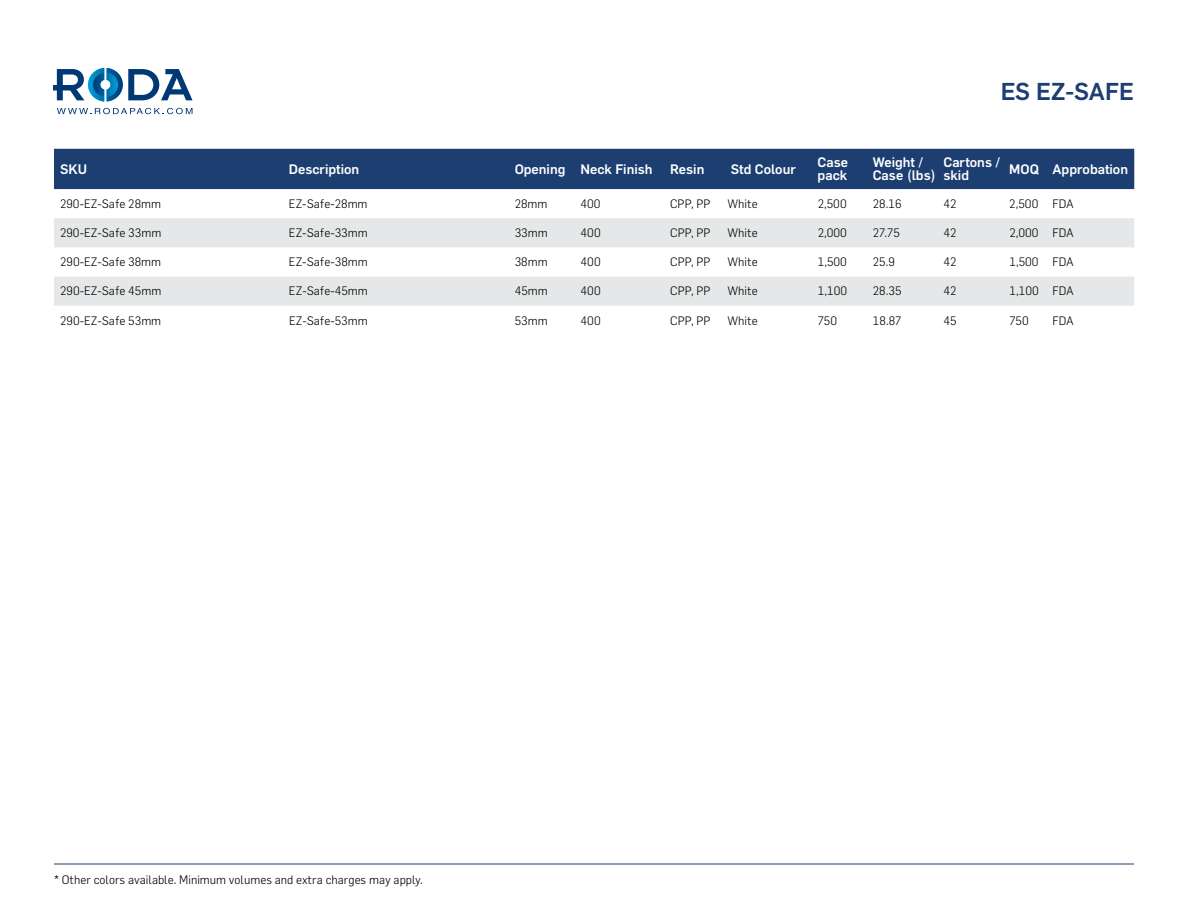
<style>
.page{position:relative;width:1188px;height:918px;background:#fff}
.page>*{position:absolute;margin:0;border:0;box-sizing:border-box;transform-origin:0 0}
.t1{font:500 24px "Flama";color:#1c3e71}
.t2{font:500 13.5px/13.5px "Flama";color:#fff}
.t3{font:300 12px "Flama";color:#000}
</style>
<div class="page">
<svg style="left:57px;top:108px;width:136px;height:6px"></svg>
<svg style="left:53px;top:68px;width:140px;height:33px"></svg>
<img style="left:88px;top:68px;width:16px;height:33px">
<img style="left:107px;top:68px;width:16px;height:33px">
<img style="left:93px;top:73px;width:11px;height:24px">
<img style="left:107px;top:73px;width:11px;height:24px">
<hr style="left:54px;top:864px;width:1080px;height:1px;background:#1c3e71">
<div style="left:54px;top:149px;width:1080px;height:40px;background:#1c3e71"></div>
<svg style="left:54px;top:218px;width:1080px;height:88px;fill:#e6e7e8"></svg>
<h1 class="t1" style="left:1001px;top:78px;width:135px">ES EZ-SAFE</h1>
<p class="t2" style="left:60px;top:162px;width:29px">SKU</p>
<p class="t2" style="left:289px;top:162px;width:72px">Description</p>
<p class="t2" style="left:515px;top:162px;width:139px">Opening Neck Finish</p>
<p class="t2" style="left:670px;top:162px;width:36px">Resin</p>
<p class="t2" style="left:731px;top:162px;width:67px">Std Colour</p>
<p class="t2" style="left:818px;top:155px;width:32px">Case pack</p>
<p class="t2" style="left:873px;top:155px;width:65px">Weight /<br>Case (lbs)</p>
<p class="t2" style="left:943px;top:155px;width:58px">Cartons / skid</p>
<p class="t2" style="left:1009px;top:162px;width:120px">MOQ Approbation</p>
<p class="t3" style="left:60px;top:196px;width:103px">290-EZ-Safe 28mm</p>
<p class="t3" style="left:289px;top:196px;width:80px">EZ-Safe-28mm</p>
<p class="t3" style="left:515px;top:196px;width:34px">28mm</p>
<p class="t3" style="left:581px;top:196px;width:22px">400</p>
<p class="t3" style="left:670px;top:196px;width:42px">CPP, PP</p>
<p class="t3" style="left:727px;top:196px;width:32px">White</p>
<p class="t3" style="left:818px;top:196px;width:31px">2,500</p>
<p class="t3" style="left:873px;top:196px;width:30px">28.16</p>
<p class="t3" style="left:943px;top:196px;width:15px">42</p>
<p class="t3" style="left:1009px;top:196px;width:66px">2,500 FDA</p>
<p class="t3" style="left:60px;top:226px;width:103px">290-EZ-Safe 33mm</p>
<p class="t3" style="left:289px;top:226px;width:80px">EZ-Safe-33mm</p>
<p class="t3" style="left:515px;top:226px;width:35px">33mm</p>
<p class="t3" style="left:581px;top:226px;width:22px">400</p>
<p class="t3" style="left:670px;top:226px;width:42px">CPP, PP</p>
<p class="t3" style="left:727px;top:226px;width:32px">White</p>
<p class="t3" style="left:818px;top:226px;width:31px">2,000</p>
<p class="t3" style="left:873px;top:226px;width:29px">27.75</p>
<p class="t3" style="left:943px;top:226px;width:15px">42</p>
<p class="t3" style="left:1009px;top:226px;width:66px">2,000 FDA</p>
<p class="t3" style="left:60px;top:255px;width:103px">290-EZ-Safe 38mm</p>
<p class="t3" style="left:289px;top:255px;width:80px">EZ-Safe-38mm</p>
<p class="t3" style="left:515px;top:255px;width:34px">38mm</p>
<p class="t3" style="left:581px;top:255px;width:22px">400</p>
<p class="t3" style="left:670px;top:255px;width:42px">CPP, PP</p>
<p class="t3" style="left:727px;top:255px;width:32px">White</p>
<p class="t3" style="left:818px;top:255px;width:31px">1,500</p>
<p class="t3" style="left:873px;top:255px;width:24px">25.9</p>
<p class="t3" style="left:943px;top:255px;width:15px">42</p>
<p class="t3" style="left:1009px;top:255px;width:66px">1,500 FDA</p>
<p class="t3" style="left:60px;top:284px;width:103px">290-EZ-Safe 45mm</p>
<p class="t3" style="left:289px;top:284px;width:80px">EZ-Safe-45mm</p>
<p class="t3" style="left:515px;top:284px;width:35px">45mm</p>
<p class="t3" style="left:581px;top:284px;width:22px">400</p>
<p class="t3" style="left:670px;top:284px;width:42px">CPP, PP</p>
<p class="t3" style="left:727px;top:284px;width:32px">White</p>
<p class="t3" style="left:818px;top:284px;width:31px">1,100</p>
<p class="t3" style="left:873px;top:284px;width:30px">28.35</p>
<p class="t3" style="left:943px;top:284px;width:15px">42</p>
<p class="t3" style="left:1009px;top:284px;width:66px">1,100 FDA</p>
<p class="t3" style="left:60px;top:313px;width:103px">290-EZ-Safe 53mm</p>
<p class="t3" style="left:289px;top:313px;width:80px">EZ-Safe-53mm</p>
<p class="t3" style="left:515px;top:313px;width:34px">53mm</p>
<p class="t3" style="left:581px;top:313px;width:22px">400</p>
<p class="t3" style="left:670px;top:313px;width:42px">CPP, PP</p>
<p class="t3" style="left:727px;top:313px;width:32px">White</p>
<p class="t3" style="left:818px;top:313px;width:21px">750</p>
<p class="t3" style="left:873px;top:313px;width:30px">18.87</p>
<p class="t3" style="left:944px;top:313px;width:15px">45</p>
<p class="t3" style="left:1009px;top:313px;width:21px">750</p>
<p class="t3" style="left:1053px;top:313px;width:23px">FDA</p>
<p class="t3" style="left:54px;top:872px;width:370px">* Other colors available. Minimum volumes and extra charges may apply.</p>
</div>
